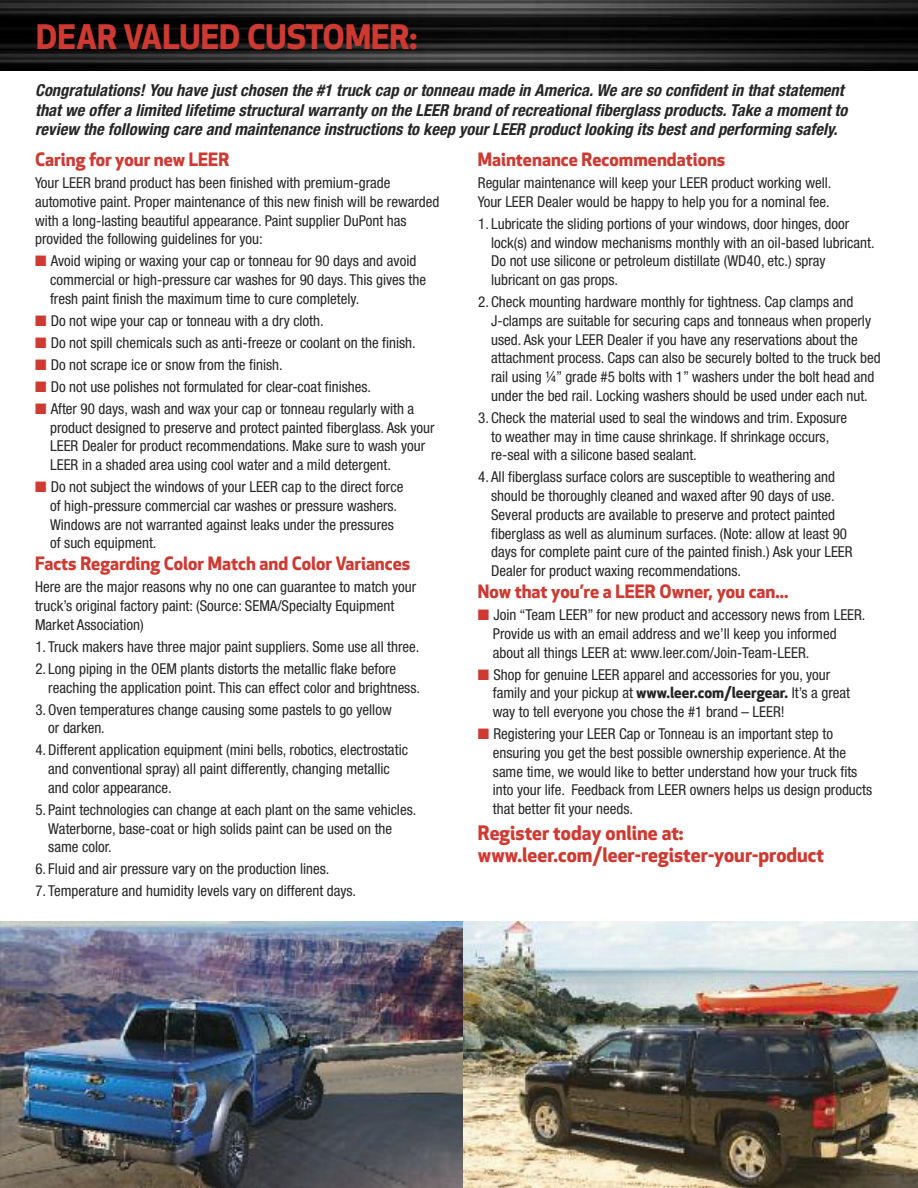
<style>
.page{position:relative;width:918px;height:1188px;background:#fff}
.page>*{position:absolute;margin:0;border:0;box-sizing:border-box;transform-origin:0 0}
.t1{font:700 33px "Apex New";color:#ce3a32}
.t2{font:700 19.5px/22.5px "Apex New";color:#ce3a32}
.t3{font:700 18px "Apex New";color:#ce3a32}
.t4{font:italic 700 condensed 16.5px/19.5px "Helvetica Neue";letter-spacing:.005em;color:#272627}
.t5{font:condensed 15px/18.8px "Helvetica Neue";color:#272627}
.s1{color:#ce3a32}
.s2{font-family:"Apex New";font-weight:700;font-stretch:normal}
</style>
<div class="page">
<img style="left:463px;top:921px;width:455px;height:267px">
<img style="left:0;top:921px;width:463px;height:267px">
<img style="left:0;top:0;width:918px;height:71px">
<h1 class="t1" style="left:36px;top:25px;width:383px">DEAR VALUED CUSTOMER:</h1>
<p class="t4" style="left:35px;top:82px;width:814px">Congratulations! You have just chosen the #1 truck cap or tonneau made in America. We are so confident in that statement that we offer a limited lifetime structural warranty on the LEER brand of recreational fiberglass products. Take a moment to review the following care and maintenance instructions to keep your LEER product looking its best and performing safely.</p>
<p class="t3" style="left:35px;top:153px;width:196px">Caring for your new LEER</p>
<p class="t5" style="left:35px;top:175px;width:406px">Your LEER brand product has been finished with premium-grade automotive paint. Proper maintenance of this new finish will be rewarded with a long-lasting beautiful appearance. Paint supplier DuPont has provided the following guidelines for you:</p>
<p class="t5" style="left:50px;top:253px;width:377px;text-indent:-15px"><span class="s1">■</span> Avoid wiping or waxing your cap or tonneau for 90 days and avoid commercial or high-pressure car washes for 90 days. This gives the fresh paint finish the maximum time to cure completely.</p>
<p class="t5" style="left:35px;top:313px;width:290px"><span class="s1">■</span> Do not wipe your cap or tonneau with a dry cloth.</p>
<p class="t5" style="left:35px;top:335px;width:382px"><span class="s1">■</span> Do not spill chemicals such as anti-freeze or coolant on the finish.</p>
<p class="t5" style="left:35px;top:357px;width:249px"><span class="s1">■</span> Do not scrape ice or snow from the finish.</p>
<p class="t5" style="left:35px;top:379px;width:338px"><span class="s1">■</span> Do not use polishes not formulated for clear-coat finishes.</p>
<p class="t5" style="left:50px;top:400px;width:386px;text-indent:-15px"><span class="s1">■</span> After 90 days, wash and wax your cap or tonneau regularly with a product designed to preserve and protect painted fiberglass. Ask your LEER Dealer for product recommendations. Make sure to wash your LEER in a shaded area using cool water and a mild detergent.</p>
<p class="t5" style="left:50px;top:479px;width:355px;text-indent:-15px"><span class="s1">■</span> Do not subject the windows of your LEER cap to the direct force of high-pressure commercial car washes or pressure washers.<br>Windows are not warranted against leaks under the pressures of such equipment.</p>
<p class="t3" style="left:35px;top:557px;width:377px">Facts Regarding Color Match and Color Variances</p>
<p class="t5" style="left:35px;top:579px;width:383px">Here are the major reasons why no one can guarantee to match your truck’s original factory paint: (Source: SEMA/Specialty Equipment<br>Market Association)</p>
<p class="t5" style="left:35px;top:638px;width:386px">1. Truck makers have three major paint suppliers. Some use all three.</p>
<p class="t5" style="left:48px;top:660px;width:373px;text-indent:-13px">2. Long piping in the OEM plants distorts the metallic flake before reaching the application point. This can effect color and brightness.</p>
<p class="t5" style="left:48px;top:701px;width:345px;text-indent:-13px">3. Oven temperatures change causing some pastels to go yellow or darken.</p>
<p class="t5" style="left:48px;top:742px;width:361px;text-indent:-13px">4. Different application equipment (mini bells, robotics, electrostatic and conventional spray) all paint differently, changing metallic and color appearance.</p>
<p class="t5" style="left:48px;top:801px;width:370px;text-indent:-13px">5. Paint technologies can change at each plant on the same vehicles.<br>Waterborne, base-coat or high solids paint can be used on the same color.</p>
<p class="t5" style="left:35px;top:861px;width:296px">6. Fluid and air pressure vary on the production lines.</p>
<p class="t5" style="left:35px;top:883px;width:322px">7. Temperature and humidity levels vary on different days.</p>
<p class="t3" style="left:478px;top:153px;width:249px">Maintenance Recommendations</p>
<p class="t5" style="left:478px;top:175px;width:355px">Regular maintenance will keep your LEER product working well.<br>Your LEER Dealer would be happy to help you for a nominal fee.</p>
<p class="t5" style="left:491px;top:216px;width:385px;text-indent:-13px">1. Lubricate the sliding portions of your windows, door hinges, door lock(s) and window mechanisms monthly with an oil-based lubricant.<br>Do not use silicone or petroleum distillate (WD40, etc.) spray lubricant on gas props.</p>
<p class="t5" style="left:491px;top:294px;width:391px;text-indent:-13px">2. Check mounting hardware monthly for tightness. Cap clamps and J-clamps are suitable for securing caps and tonneaus when properly used. Ask your LEER Dealer if you have any reservations about the attachment process. Caps can also be securely bolted to the truck bed rail using ¼” grade #5 bolts with 1” washers under the bolt head and under the bed rail. Locking washers should be used under each nut.</p>
<p class="t5" style="left:491px;top:410px;width:358px;text-indent:-13px">3. Check the material used to seal the windows and trim. Exposure to weather may in time cause shrinkage. If shrinkage occurs, re-seal with a silicone based sealant.</p>
<p class="t5" style="left:491px;top:469px;width:363px;text-indent:-13px">4. All fiberglass surface colors are susceptible to weathering and should be thoroughly cleaned and waxed after 90 days of use.<br>Several products are available to preserve and protect painted fiberglass as well as aluminum surfaces. (Note: allow at least 90 days for complete paint cure of the painted finish.) Ask your LEER Dealer for product waxing recommendations.</p>
<p class="t3" style="left:478px;top:585px;width:312px">Now that you’re a LEER Owner, you can...</p>
<p class="t5" style="left:493px;top:607px;width:374px;text-indent:-15px"><span class="s1">■</span> Join “Team LEER” for new product and accessory news from LEER.<br>Provide us with an email address and we’ll keep you informed about all things LEER at: www.leer.com/Join-Team-LEER.</p>
<p class="t5" style="left:493px;top:666px;width:359px;text-indent:-15px"><span class="s1">■</span> Shop for genuine LEER apparel and accessories for you, your family and your pickup at <span class="s2">www.leer.com/leergear.</span> It’s a great way to tell everyone you chose the #1 brand – LEER!</p>
<p class="t5" style="left:493px;top:726px;width:381px;text-indent:-15px"><span class="s1">■</span> Registering your LEER Cap or Tonneau is an important step to ensuring you get the best possible ownership experience. At the same time, we would like to better understand how your truck fits into your life. Feedback from LEER owners helps us design products that better fit your needs.</p>
<h2 class="t2" style="left:478px;top:824px;width:348px">Register today online at: www.leer.com/leer-register-your-product</h2>
</div>
